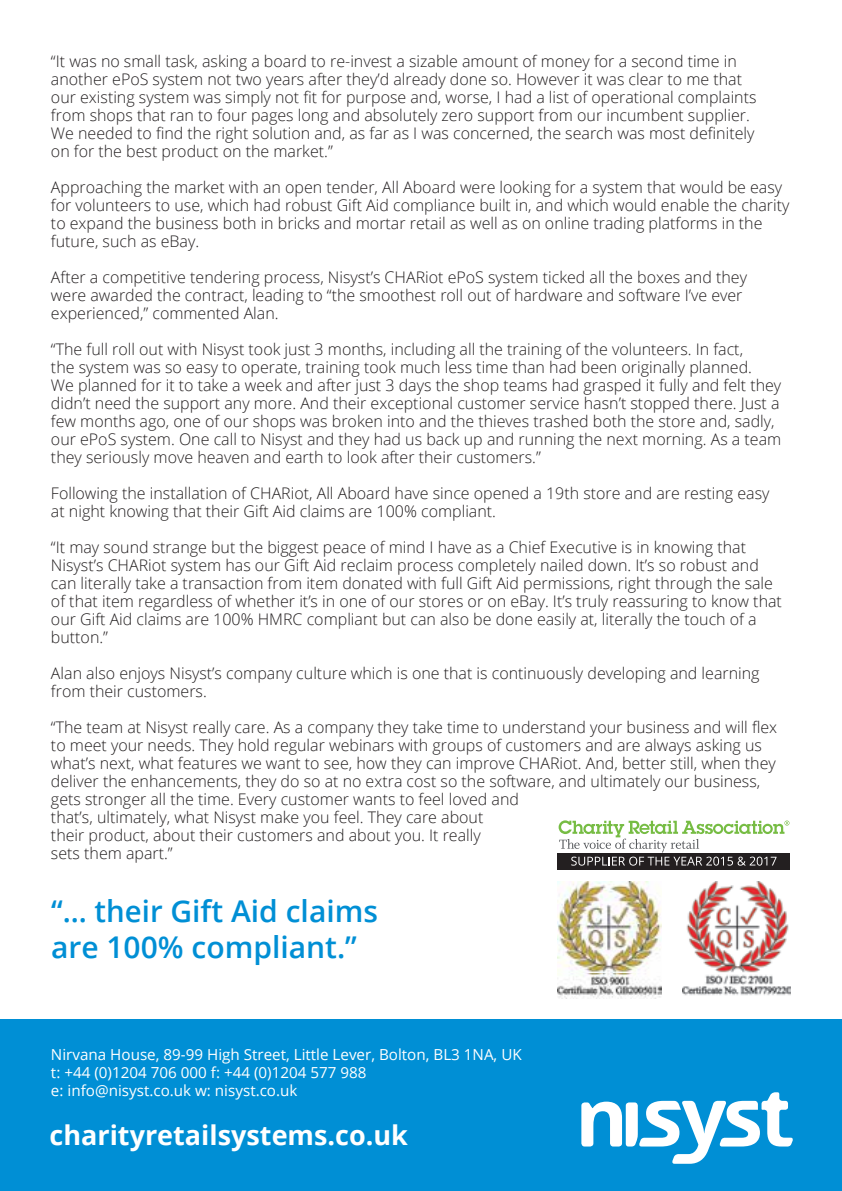
<style>
.page{position:relative;width:842px;height:1191px;background:#fff}
.page>*{position:absolute;margin:0;border:0;box-sizing:border-box;transform-origin:0 0}
.t1{font:600 30px/36px "Open Sans";color:#008fd5}
.t2{font:700 27px "Open Sans";color:#fff}
.t3{font:300 16px/18px "Open Sans";color:#231f20}
.t4{font:15.2px/18.2px "Open Sans";color:#fff}
</style>
<div class="page">
<div style="left:0;top:1019px;width:842px;height:172px;background:#008fd5"></div>
<svg style="left:581px;top:1092px;width:212px;height:71px"></svg>
<div style="left:557px;top:853px;width:233px;height:16px;background:#231f20"></div>
<svg style="left:559px;top:820px;width:230px;height:45px"></svg>
<img style="left:557px;top:882px;width:105px;height:90px">
<img style="left:682px;top:881px;width:108px;height:115px">
<img style="left:557px;top:974px;width:105px;height:24px">
<p class="t3" style="left:51px;top:51px;width:707px">“It was no small task, asking a board to re-invest a sizable amount of money for a second time in another ePoS system not two years after they’d already done so. However it was clear to me that our existing system was simply not fit for purpose and, worse, I had a list of operational complaints from shops that ran to four pages long and absolutely zero support from our incumbent supplier.<br>We needed to find the right solution and, as far as I was concerned, the search was most definitely on for the best product on the market.”</p>
<p class="t3" style="left:51px;top:177px;width:740px">Approaching the market with an open tender, All Aboard were looking for a system that would be easy for volunteers to use, which had robust Gift Aid compliance built in, and which would enable the charity to expand the business both in bricks and mortar retail as well as on online trading platforms in the future, such as eBay.</p>
<p class="t3" style="left:51px;top:267px;width:697px">After a competitive tendering process, Nisyst’s CHARiot ePoS system ticked all the boxes and they were awarded the contract, leading to “the smoothest roll out of hardware and software I’ve ever experienced,” commented Alan.</p>
<p class="t3" style="left:51px;top:339px;width:732px">“The full roll out with Nisyst took just 3 months, including all the training of the volunteers. In fact,<br>the system was so easy to operate, training took much less time than had been originally planned.<br>We planned for it to take a week and after just 3 days the shop teams had grasped it fully and felt they didn’t need the support any more. And their exceptional customer service hasn’t stopped there. Just a few months ago, one of our shops was broken into and the thieves trashed both the store and, sadly, our ePoS system. One call to Nisyst and they had us back up and running the next morning. As a team they seriously move heaven and earth to look after their customers.”</p>
<p class="t3" style="left:51px;top:483px;width:720px">Following the installation of CHARiot, All Aboard have since opened a 19th store and are resting easy at night knowing that their Gift Aid claims are 100% compliant.</p>
<p class="t3" style="left:51px;top:537px;width:732px">“It may sound strange but the biggest peace of mind I have as a Chief Executive is in knowing that Nisyst’s CHARiot system has our Gift Aid reclaim process completely nailed down. It’s so robust and can literally take a transaction from item donated with full Gift Aid permissions, right through the sale of that item regardless of whether it’s in one of our stores or on eBay. It’s truly reassuring to know that our Gift Aid claims are 100% HMRC compliant but can also be done easily at, literally the touch of a button.”</p>
<p class="t3" style="left:51px;top:663px;width:710px">Alan also enjoys Nisyst’s company culture which is one that is continuously developing and learning from their customers.</p>
<p class="t3" style="left:51px;top:717px;width:728px">“The team at Nisyst really care. As a company they take time to understand your business and will flex to meet your needs. They hold regular webinars with groups of customers and are always asking us what’s next, what features we want to see, how they can improve CHARiot. And, better still, when they deliver the enhancements, they do so at no extra cost so the software, and ultimately our business, gets stronger all the time. Every customer wants to feel loved and<br>that’s, ultimately, what Nisyst make you feel. They care about<br>their product, about their customers and about you. It really<br>sets them apart.”</p>
<h1 class="t1" style="left:51px;top:892px;width:328px">“... their Gift Aid claims are 100% compliant.”</h1>
<p class="t4" style="left:51px;top:1044px;width:472px">Nirvana House, 89-99 High Street, Little Lever, Bolton, BL3 1NA, UK t: +44 (0)1204 706 000 f: +44 (0)1204 577 988<br>e: info@nisyst.co.uk w: nisyst.co.uk</p>
<h2 class="t2" style="left:50px;top:1116px;width:360px">charityretailsystems.co.uk</h2>
</div>
